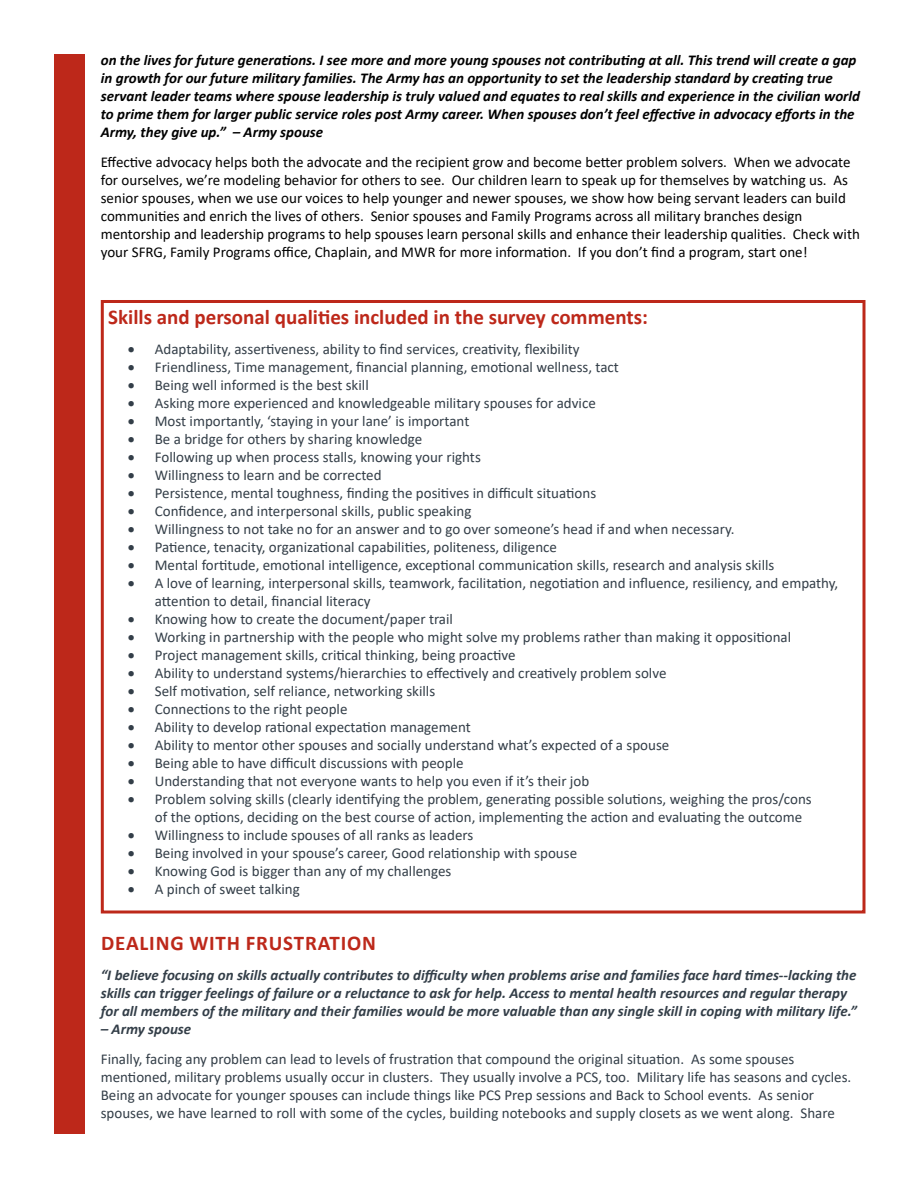
<style>
.page{position:relative;width:918px;height:1188px;background:#fff}
.page>*{position:absolute;margin:0;border:0;box-sizing:border-box;transform-origin:0 0}
.t1{font:700 21px "Calibri";color:#bd281a}
.t2{font:700 21px "Calibri";letter-spacing:.04em;color:#bd281a}
.t3{font:15px/18px "Calibri";color:#333e48}
.t4{font:15px/18px "Calibri";color:#000}
.t5{font:italic 700 15px/18px "Calibri";color:#000}
.t6{font:italic 700 15px/18px "Calibri";color:#333e48}
</style>
<div class="page">
<div style="left:54px;top:54px;width:31px;height:1080px;background:#bd281a"></div>
<div style="left:101px;top:300px;width:765px;height:614px;border:3px solid #bd281a"></div>
<p class="t5" style="left:101px;top:51px;width:761px">on the lives for future generations. I see more and more young spouses not contributing at all. This trend will create a gap in growth for our future military families. The Army has an opportunity to set the leadership standard by creating true servant leader teams where spouse leadership is truly valued and equates to real skills and experience in the civilian world to prime them for larger public service roles post Army career. When spouses don’t feel effective in advocacy efforts in the Army, they give up.” – Army spouse</p>
<p class="t4" style="left:101px;top:153px;width:761px">Effective advocacy helps both the advocate and the recipient grow and become better problem solvers. When we advocate for ourselves, we’re modeling behavior for others to see. Our children learn to speak up for themselves by watching us. As senior spouses, when we use our voices to help younger and newer spouses, we show how being servant leaders can build communities and enrich the lives of others. Senior spouses and Family Programs across all military branches design mentorship and leadership programs to help spouses learn personal skills and enhance their leadership qualities. Check with your SFRG, Family Programs office, Chaplain, and MWR for more information. If you don’t find a program, start one!</p>
<h1 class="t1" style="left:108px;top:303px;width:541px">Skills and personal qualities included in the survey comments:</h1>
<p class="t3" style="left:128px;top:340px;width:453px">• Adaptability, assertiveness, ability to find services, creativity, flexibility</p>
<p class="t3" style="left:128px;top:358px;width:493px">• Friendliness, Time management, financial planning, emotional wellness, tact</p>
<p class="t3" style="left:128px;top:376px;width:242px">• Being well informed is the best skill</p>
<p class="t3" style="left:128px;top:394px;width:470px">• Asking more experienced and knowledgeable military spouses for advice</p>
<p class="t3" style="left:128px;top:412px;width:343px">• Most importantly, ‘staying in your lane’ is important</p>
<p class="t3" style="left:128px;top:430px;width:296px">• Be a bridge for others by sharing knowledge</p>
<p class="t3" style="left:128px;top:448px;width:355px">• Following up when process stalls, knowing your rights</p>
<p class="t3" style="left:128px;top:466px;width:255px">• Willingness to learn and be corrected</p>
<p class="t3" style="left:128px;top:484px;width:470px">• Persistence, mental toughness, finding the positives in difficult situations</p>
<p class="t3" style="left:128px;top:502px;width:345px">• Confidence, and interpersonal skills, public speaking</p>
<p class="t3" style="left:128px;top:520px;width:608px">• Willingness to not take no for an answer and to go over someone’s head if and when necessary.</p>
<p class="t3" style="left:128px;top:538px;width:431px">• Patience, tenacity, organizational capabilities, politeness, diligence</p>
<p class="t3" style="left:128px;top:556px;width:648px">• Mental fortitude, emotional intelligence, exceptional communication skills, research and analysis skills</p>
<p class="t3" style="left:155px;top:574px;width:685px;text-indent:-27px">• A love of learning, interpersonal skills, teamwork, facilitation, negotiation and influence, resiliency, and empathy, attention to detail, financial literacy</p>
<p class="t3" style="left:128px;top:610px;width:327px">• Knowing how to create the document/paper trail</p>
<p class="t3" style="left:128px;top:628px;width:665px">• Working in partnership with the people who might solve my problems rather than making it oppositional</p>
<p class="t3" style="left:128px;top:646px;width:389px">• Project management skills, critical thinking, being proactive</p>
<p class="t3" style="left:128px;top:664px;width:540px">• Ability to understand systems/hierarchies to effectively and creatively problem solve</p>
<p class="t3" style="left:128px;top:682px;width:309px">• Self motivation, self reliance, networking skills</p>
<p class="t3" style="left:128px;top:700px;width:221px">• Connections to the right people</p>
<p class="t3" style="left:128px;top:718px;width:345px">• Ability to develop rational expectation management</p>
<p class="t3" style="left:128px;top:736px;width:543px">• Ability to mentor other spouses and socially understand what’s expected of a spouse</p>
<p class="t3" style="left:128px;top:754px;width:337px">• Being able to have difficult discussions with people</p>
<p class="t3" style="left:128px;top:772px;width:463px">• Understanding that not everyone wants to help you even if it’s their job</p>
<p class="t3" style="left:155px;top:790px;width:659px;text-indent:-27px">• Problem solving skills (clearly identifying the problem, generating possible solutions, weighing the pros/cons of the options, deciding on the best course of action, implementing the action and evaluating the outcome</p>
<p class="t3" style="left:128px;top:826px;width:347px">• Willingness to include spouses of all ranks as leaders</p>
<p class="t3" style="left:128px;top:844px;width:451px">• Being involved in your spouse’s career, Good relationship with spouse</p>
<p class="t3" style="left:128px;top:862px;width:325px">• Knowing God is bigger than any of my challenges</p>
<p class="t3" style="left:128px;top:880px;width:174px">• A pinch of sweet talking</p>
<h1 class="t2" style="left:101px;top:928px;width:276px">DEALING WITH FRUSTRATION</h1>
<p class="t6" style="left:101px;top:965px;width:758px">“I believe focusing on skills actually contributes to difficulty when problems arise and families face hard times--lacking the skills can trigger feelings of failure or a reluctance to ask for help. Access to mental health resources and regular therapy for all members of the military and their families would be more valuable than any single skill in coping with military life.”</p>
<p class="t6" style="left:101px;top:1019px;width:92px">– Army spouse</p>
<p class="t3" style="left:101px;top:1049px;width:752px">Finally, facing any problem can lead to levels of frustration that compound the original situation. As some spouses mentioned, military problems usually occur in clusters. They usually involve a PCS, too. Military life has seasons and cycles.<br>Being an advocate for younger spouses can include things like PCS Prep sessions and Back to School events. As senior spouses, we have learned to roll with some of the cycles, building notebooks and supply closets as we went along. Share</p>
</div>
